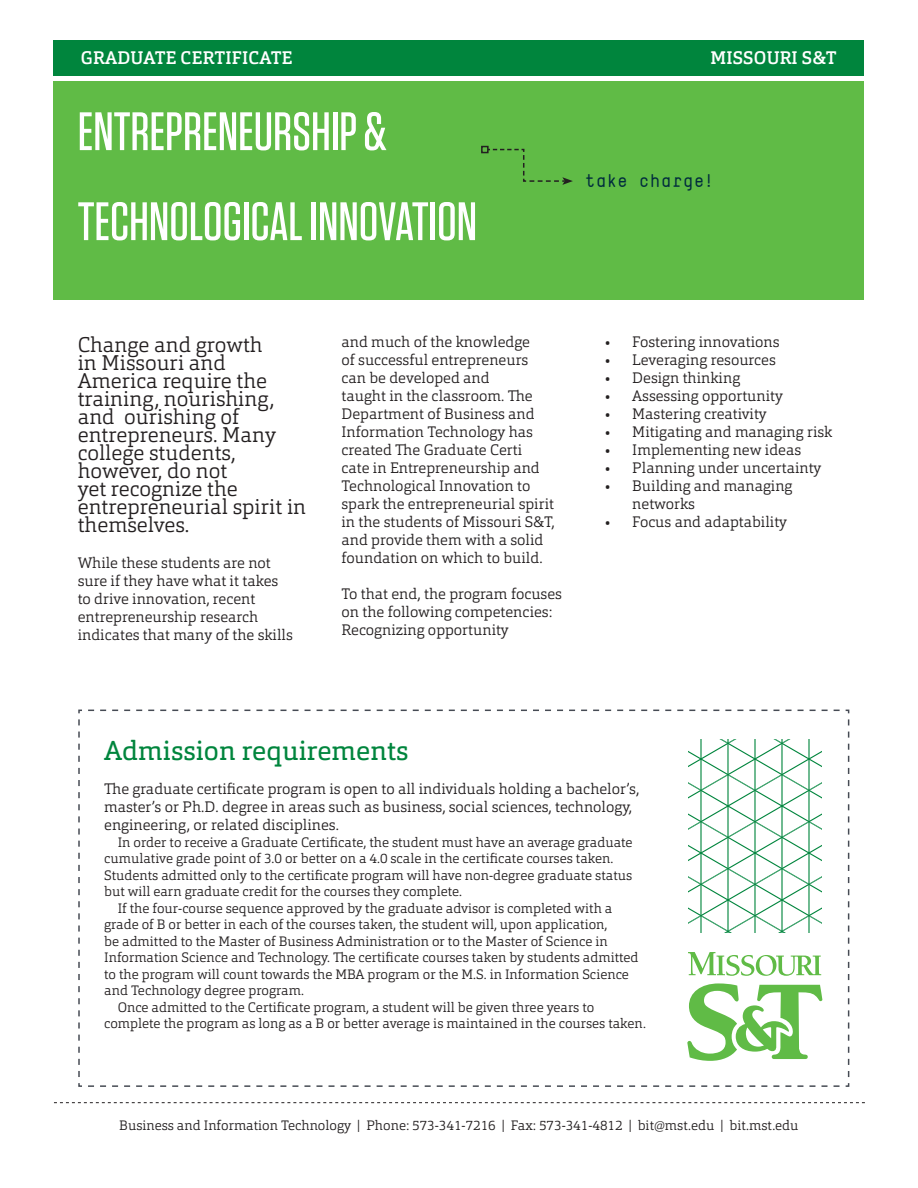
<style>
.page{position:relative;width:918px;height:1188px;background:#fff}
.page>*{position:absolute;margin:0;border:0;box-sizing:border-box;transform-origin:0 0}
.Program_name{font:500 54px/90px "Tungsten";color:#fff}
.Subhead{font:27px "Orgon Slab";color:#00853d}
.t1{font:300 21px/18px "Orgon Slab";color:#231f20}
.t2{font:500 18px "Orgon Slab";letter-spacing:.01em;color:#fff}
.Program_highlight{font:700 18px "TSTAR Mono Round";letter-spacing:.005em;color:#002b3d}
.Body_copy{font:300 15px/18px "Orgon Slab";color:#231f20}
.t3{font:300 13.5px/16.5px "Orgon Slab";color:#231f20}
</style>
<div class="page">
<svg style="left:78px;top:709px;width:772px;height:378px"></svg>
<div style="left:54px;top:81px;width:810px;height:218px;background:#60bb46"></div>
<div style="left:54px;top:40px;width:810px;height:35px;background:#00853d"></div>
<svg style="left:54px;top:1102px;width:811px;height:1px"></svg>
<svg style="left:688px;top:952px;width:133px;height:24px"></svg>
<svg style="left:687px;top:983px;width:135px;height:78px"></svg>
<svg style="left:689px;top:739px;width:132px;height:194px"></svg>
<div style="left:481px;top:146px;width:8px;height:7px;border:2px solid #231f20"></div>
<svg style="left:486px;top:148px;width:87px;height:37px"></svg>
<p class="t2" style="left:81px;top:46px;width:213px">GRADUATE CERTIFICATE</p>
<p class="t2" style="left:710px;top:46px;width:128px">MISSOURI S&amp;T</p>
<p class="Program_name" style="left:78px;top:87px;width:401px">ENTREPRENEURSHIP &amp;<br>TECHNOLOGICAL INNOVATION</p>
<p class="Program_highlight" style="left:585px;top:170px;width:131px">take charge!</p>
<p class="t1" style="left:78px;top:335px;width:230px">Change and growth<br>in Missouri and<br>America require the training, nourishing, and ourishing of entrepreneurs. Many college students, however, do not<br>yet recognize the entrepreneurial spirit in themselves.</p>
<p class="Body_copy" style="left:78px;top:553px;width:217px">While these students are not sure if they have what it takes to drive innovation, recent entrepreneurship research indicates that many of the skills</p>
<p class="Body_copy" style="left:342px;top:333px;width:215px">and much of the knowledge<br>of successful entrepreneurs can be developed and<br>taught in the classroom. The<br>Department of Business and<br>Information Technology has created The Graduate Certi<br>cate in Entrepreneurship and<br>Technological Innovation to spark the entrepreneurial spirit in the students of Missouri S&amp;T, and provide them with a solid foundation on which to build.</p>
<p class="Body_copy" style="left:342px;top:585px;width:222px">To that end, the program focuses on the following competencies:<br>Recognizing opportunity</p>
<p class="Body_copy" style="left:605px;top:333px;width:176px">• Fostering innovations</p>
<p class="Body_copy" style="left:605px;top:351px;width:172px">• Leveraging resources</p>
<p class="Body_copy" style="left:605px;top:369px;width:136px">• Design thinking</p>
<p class="Body_copy" style="left:605px;top:387px;width:179px">• Assessing opportunity</p>
<p class="Body_copy" style="left:605px;top:405px;width:163px">• Mastering creativity</p>
<p class="Body_copy" style="left:605px;top:423px;width:229px">• Mitigating and managing risk</p>
<p class="Body_copy" style="left:605px;top:441px;width:197px">• Implementing new ideas</p>
<p class="Body_copy" style="left:605px;top:459px;width:218px">• Planning under uncertainty</p>
<p class="Body_copy" style="left:632px;top:477px;width:162px;text-indent:-27px">• Building and managing networks</p>
<p class="Body_copy" style="left:605px;top:513px;width:183px">• Focus and adaptability</p>
<p class="Subhead" style="left:104px;top:733px;width:306px">Admission requirements</p>
<p class="Body_copy" style="left:104px;top:780px;width:537px">The graduate certificate program is open to all individuals holding a bachelor’s, master’s or Ph.D. degree in areas such as business, social sciences, technology, engineering, or related disciplines.</p>
<p class="t3" style="left:104px;top:834px;width:530px;text-indent:14px">In order to receive a Graduate Certificate, the student must have an average graduate cumulative grade point of 3.0 or better on a 4.0 scale in the certificate courses taken.<br>Students admitted only to the certificate program will have non-degree graduate status but will earn graduate credit for the courses they complete.</p>
<p class="t3" style="left:104px;top:900px;width:536px;text-indent:14px">If the four-course sequence approved by the graduate advisor is completed with a grade of B or better in each of the courses taken, the student will, upon application,<br>be admitted to the Master of Business Administration or to the Master of Science in Information Science and Technology. The certificate courses taken by students admitted to the program will count towards the MBA program or the M.S. in Information Science and Technology degree program.</p>
<p class="t3" style="left:104px;top:999px;width:543px;text-indent:14px">Once admitted to the Certificate program, a student will be given three years to complete the program as long as a B or better average is maintained in the courses taken.</p>
<p class="t3" style="left:119px;top:1117px;width:681px">Business and Information Technology | Phone: 573-341-7216 | Fax: 573-341-4812 | bit@mst.edu | bit.mst.edu</p>
</div>
